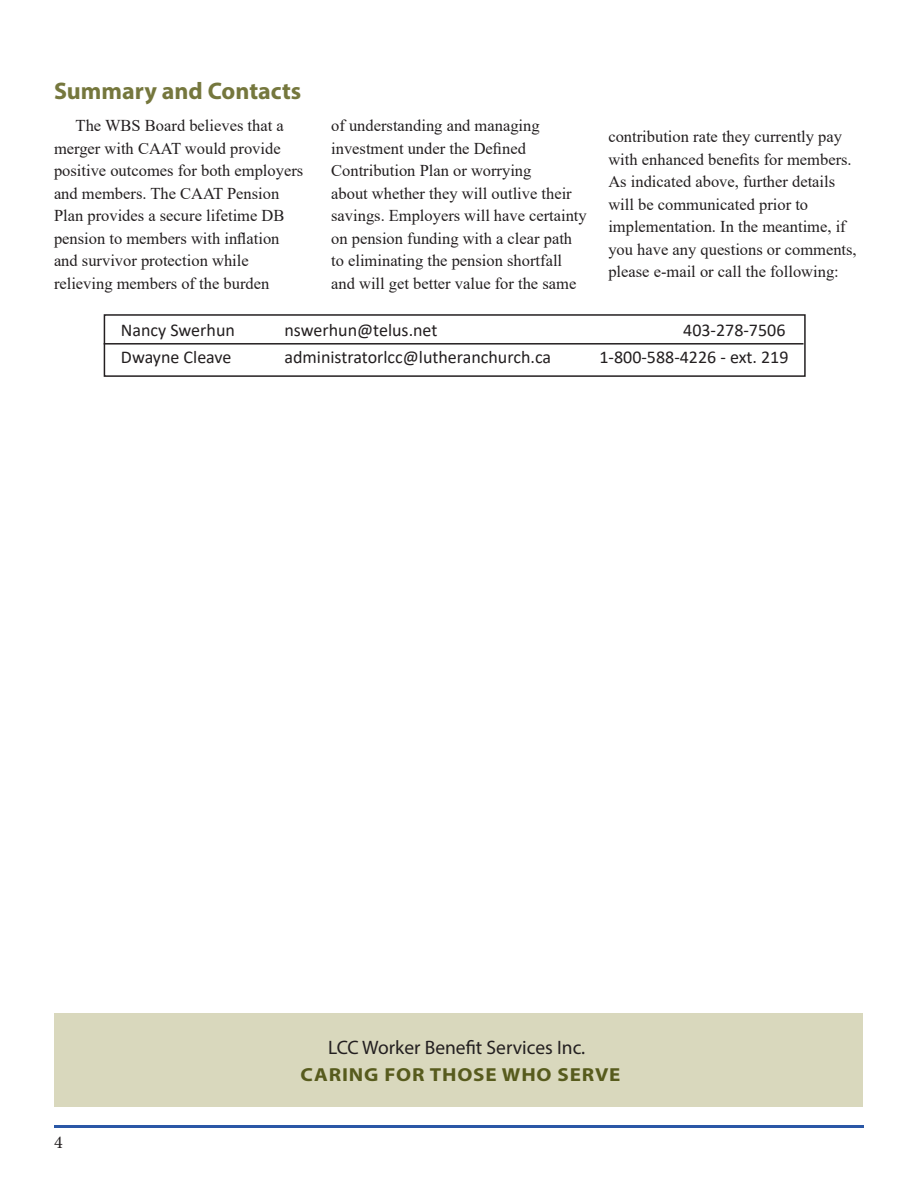
<style>
.page{position:relative;width:918px;height:1188px;background:#fff}
.page>*{position:absolute;margin:0;border:0;box-sizing:border-box;transform-origin:0 0}
.t1{font:700 24px "Myriad Pro";color:#75773d}
.t2{font:19.5px "Myriad Pro";color:#231f20}
.t3{font:700 18.9px "Myriad Pro";letter-spacing:.04em;color:#575b1d;scale:1.11 1}
.t4{font:18px "Calibri";color:#231f20}
.t5{font:18px "Minion Pro";color:#231f20}
.t6{font:16.5px/22.5px "Times New Roman";color:#231f20}
</style>
<div class="page">
<hr style="left:54px;top:1125px;width:810px;height:3px;background:#2a57a6">
<div style="left:54px;top:1013px;width:809px;height:94px;background:#d9d8bd"></div>
<div style="left:104px;top:314px;width:702px;height:63px;border:2px solid #231f20"></div>
<hr style="left:104px;top:343px;width:700px;height:2px;background:#231f20">
<h1 class="t1" style="left:54px;top:75px;width:249px">Summary and Contacts</h1>
<p class="t6" style="left:54px;top:114px;width:251px;text-indent:22px">The WBS Board believes that a merger with CAAT would provide positive outcomes for both employers and members. The CAAT Pension<br>Plan provides a secure lifetime DB pension to members with inflation and survivor protection while relieving members of the burden</p>
<p class="t6" style="left:331px;top:114px;width:257px">of understanding and managing investment under the Defined Contribution Plan or worrying<br>about whether they will outlive their savings. Employers will have certainty on pension funding with a clear path to eliminating the pension shortfall and will get better value for the same</p>
<p class="t6" style="left:608px;top:125px;width:250px">contribution rate they currently pay with enhanced benefits for members.<br>As indicated above, further details will be communicated prior to implementation. In the meantime, if you have any questions or comments, please e-mail or call the following:</p>
<p class="t4" style="left:121px;top:318px;width:115px">Nancy Swerhun</p>
<p class="t4" style="left:284px;top:318px;width:155px">nswerhun@telus.net</p>
<p class="t4" style="left:683px;top:318px;width:104px">403-278-7506</p>
<p class="t4" style="left:121px;top:345px;width:112px">Dwayne Cleave</p>
<p class="t4" style="left:284px;top:345px;width:268px">administratorlcc@lutheranchurch.ca</p>
<p class="t4" style="left:599px;top:345px;width:191px">1-800-588-4226 - ext. 219</p>
<p class="t2" style="left:328px;top:1035px;width:259px">LCC Worker Benefit Services Inc.</p>
<p class="t5" style="left:54px;top:1131px;width:10px">4</p>
<p class="t3" style="left:301px;top:1063px;width:290px">CARING FOR THOSE WHO SERVE</p>
</div>
